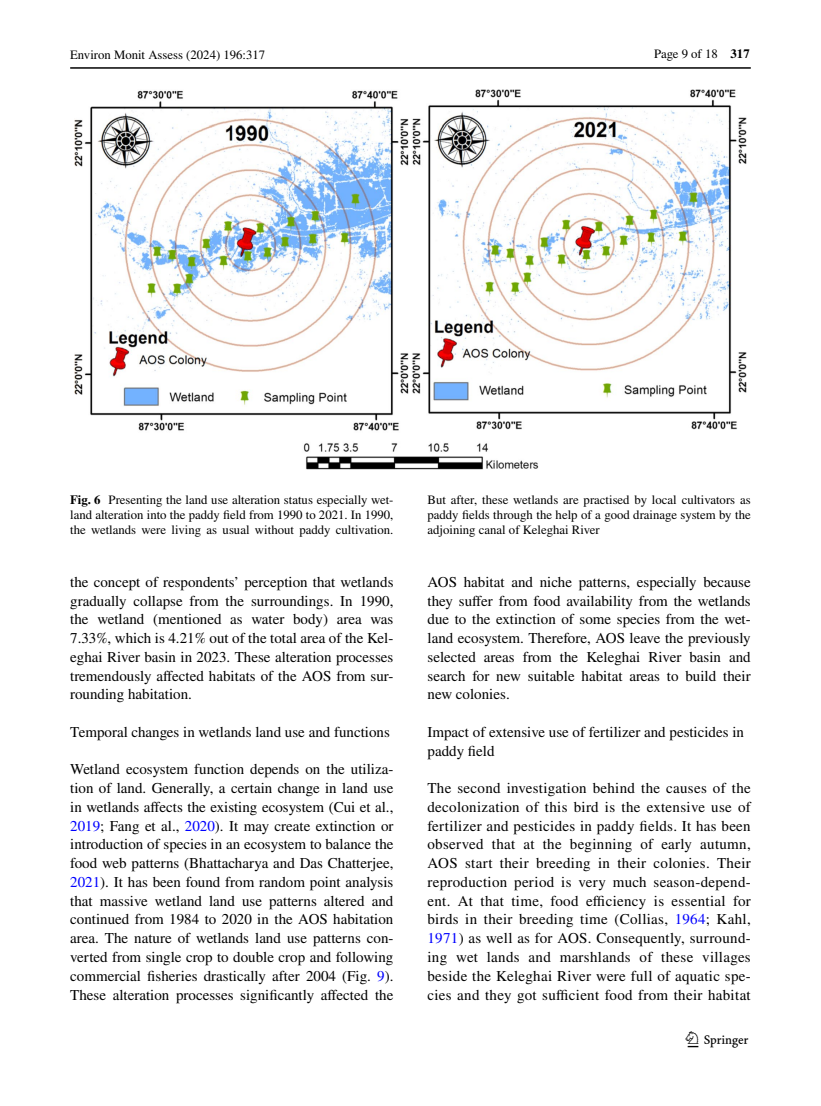
<style>
.page{position:relative;width:821px;height:1106px;background:#fff}
.page>*{position:absolute;margin:0;border:0;box-sizing:border-box;transform-origin:0 0}
.t1{font:22.5px "Springnew Regular 3";color:#000}
.t2{font:15px/18.8px "STIX";color:#000;text-align:justify}
.t3{font:12.75px/15px "STIX";color:#000;text-align:justify}
.s1{font-weight:700}
.s2{color:#00f}
</style>
<div class="page">
<hr style="left:70px;top:67px;width:680px;height:2px;background:#000">
<img style="left:74px;top:89px;width:672px;height:380px">
<p class="t3" style="left:70px;top:48px;width:197px">Environ Monit Assess (2024) 196:317</p>
<p class="t3" style="left:654px;top:47px;width:97px">Page 9 of 18 <span class="s1">317</span></p>
<p class="t3" style="left:70px;top:493px;width:325px"><span class="s1">Fig. 6</span> Presenting the land use alteration status especially wet&shy;land alteration into the paddy field from 1990 to 2021. In 1990, the wetlands were living as usual without paddy cultivation.</p>
<p class="t3" style="left:427px;top:493px;width:325px">But after, these wetlands are practised by local cultivators as paddy fields through the help of a good drainage system by the adjoining canal of Keleghai River</p>
<p class="t2" style="left:70px;top:573px;width:325px">the concept of respondents’ perception that wetlands gradually collapse from the surroundings. In 1990, the wetland (mentioned as water body) area was 7.33%, which is 4.21% out of the total area of the Kel&shy;eghai River basin in 2023. These alteration processes tremendously affected habitats of the AOS from sur&shy;rounding habitation.</p>
<p class="t2" style="left:70px;top:723px;width:321px">Temporal changes in wetlands land use and functions</p>
<p class="t2" style="left:70px;top:761px;width:325px">Wetland ecosystem function depends on the utiliza&shy;tion of land. Generally, a certain change in land use in wetlands affects the existing ecosystem (Cui et al., <span class="s2">2019</span>; Fang et al., <span class="s2">2020</span>). It may create extinction or introduction of species in an ecosystem to balance the food web patterns (Bhattacharya and Das Chatterjee, <span class="s2">2021</span>). It has been found from random point analysis that massive wetland land use patterns altered and continued from 1984 to 2020 in the AOS habitation area. The nature of wetlands land use patterns con&shy;verted from single crop to double crop and following commercial fisheries drastically after 2004 (Fig. <span class="s2">9</span>).<br>These alteration processes significantly affected the</p>
<p class="t2" style="left:427px;top:573px;width:325px">AOS habitat and niche patterns, especially because they suffer from food availability from the wetlands due to the extinction of some species from the wet&shy;land ecosystem. Therefore, AOS leave the previously selected areas from the Keleghai River basin and search for new suitable habitat areas to build their new colonies.</p>
<p class="t2" style="left:427px;top:723px;width:318px">Impact of extensive use of fertilizer and pesticides in paddy field</p>
<p class="t2" style="left:427px;top:779px;width:325px">The second investigation behind the causes of the decolonization of this bird is the extensive use of fertilizer and pesticides in paddy fields. It has been observed that at the beginning of early autumn, AOS start their breeding in their colonies. Their reproduction period is very much season-depend&shy;ent. At that time, food efficiency is essential for birds in their breeding time (Collias, <span class="s2">1964</span>; Kahl, <span class="s2">1971</span>) as well as for AOS. Consequently, surround&shy;ing wet lands and marshlands of these villages beside the Keleghai River were full of aquatic spe&shy;cies and they got sufficient food from their habitat</p>
<h1 class="t1" style="left:687px;top:1031px;width:62px">1 3</h1>
</div>
